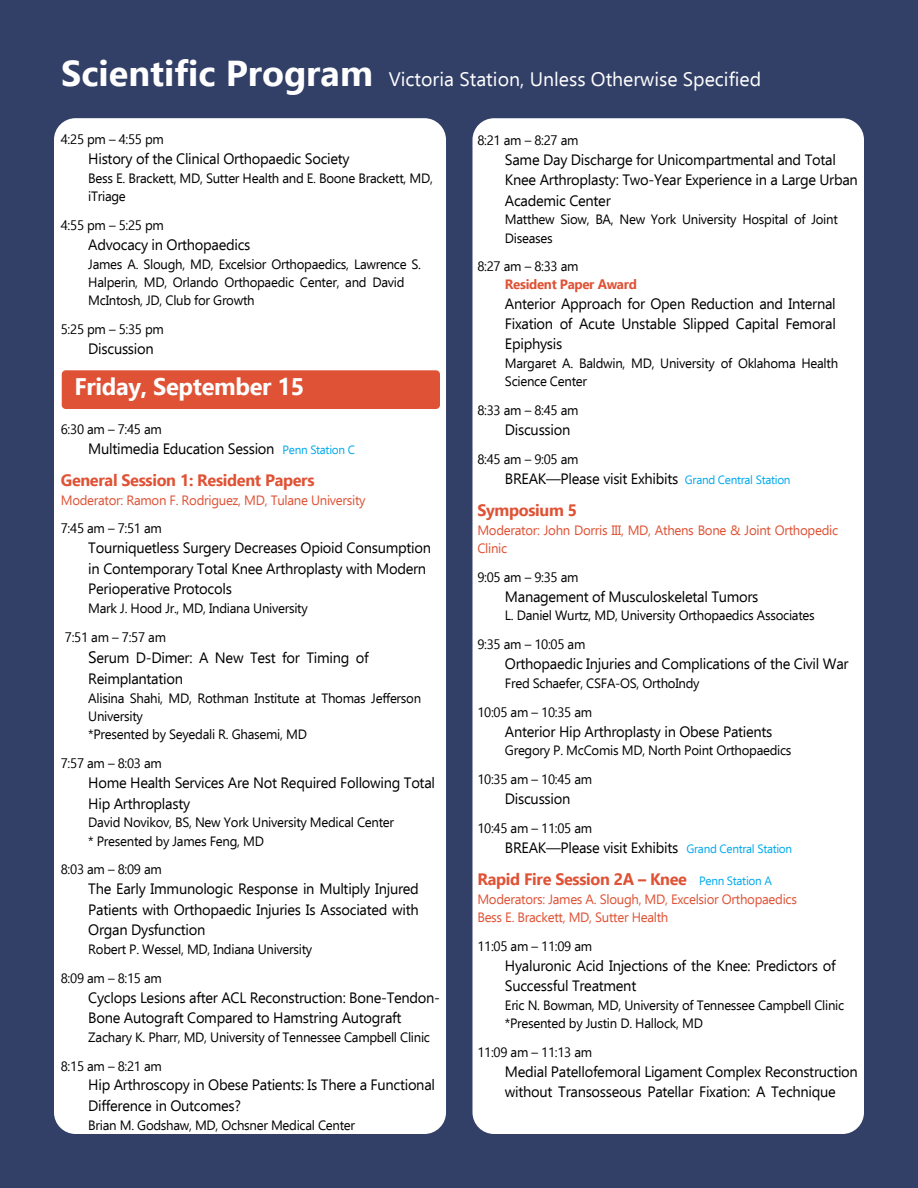
<style>
.page{position:relative;width:918px;height:1188px;background:#323f67}
.page>*{position:absolute;margin:0;border:0;box-sizing:border-box;transform-origin:0 0}
.t1{font:700 24px "Ebrima";letter-spacing:-.015em;color:#fff}
.t2{font:19.5px "Ebrima";color:#fff}
.t3{font:700 16.5px "Ebrima";letter-spacing:-.02em;color:#df5235}
.t4{font:15px/20.4px "Ebrima";letter-spacing:-.02em;color:#000}
.t5{font:13.5px/18.3px "Ebrima";letter-spacing:-.02em;color:#000}
.t6{font:13.5px/18.3px "Ebrima";letter-spacing:-.02em;color:#df5235}
.t7{font:700 13.5px "Ebrima";letter-spacing:-.025em;color:#df5235}
.s1{font-weight:700;font-size:36px}
.s2{font-size:12px;color:#00a9ec}
.s3{font-weight:400;font-size:12px;color:#00a9ec}
.s4{font-size:16.5px}
</style>
<div class="page">
<div style="left:472px;top:118px;width:392px;height:1016px;background:#fff;border-radius:22px"></div>
<div style="left:54px;top:118px;width:392px;height:1016px;background:#fff;border-radius:22px"></div>
<div style="left:62px;top:370px;width:378px;height:39px;background:#df5235;border-radius:4px"></div>
<h2 class="t2" style="left:61px;top:72px;width:702px"><span class="s1">Scientific Program</span> Victoria Station, Unless Otherwise Specified</h2>
<p class="t5" style="left:61px;top:131px;width:105px">4:25 pm – 4:55 pm</p>
<p class="t4" style="left:88px;top:150px;width:263px">History of the Clinical Orthopaedic Society</p>
<p class="t5" style="left:88px;top:170px;width:346px">Bess E. Brackett, MD, Sutter Health and E. Boone Brackett, MD, iTriage</p>
<p class="t5" style="left:61px;top:217px;width:105px">4:55 pm – 5:25 pm</p>
<p class="t4" style="left:88px;top:236px;width:164px">Advocacy in Orthopaedics</p>
<p class="t5" style="left:88px;top:256px;width:334px">James A. Slough, MD, Excelsior Orthopaedics, Lawrence S.<br>Halperin, MD, Orlando Orthopaedic Center, and David<br>McIntosh, JD, Club for Growth</p>
<p class="t5" style="left:61px;top:321px;width:105px">5:25 pm – 5:35 pm</p>
<p class="t4" style="left:88px;top:340px;width:67px">Discussion</p>
<p class="t5" style="left:477px;top:132px;width:103px">8:21 am – 8:27 am</p>
<p class="t4" style="left:505px;top:151px;width:355px">Same Day Discharge for Unicompartmental and Total<br>Knee Arthroplasty: Two-Year Experience in a Large Urban<br>Academic Center</p>
<p class="t5" style="left:505px;top:212px;width:334px">Matthew Siow, BA, New York University Hospital of Joint<br>Diseases</p>
<p class="t5" style="left:477px;top:259px;width:103px">8:27 am – 8:33 am</p>
<p class="t7" style="left:505px;top:279px;width:134px">Resident Paper Award</p>
<p class="t4" style="left:505px;top:295px;width:332px;text-align:justify">Anterior Approach for Open Reduction and Internal Fixation of Acute Unstable Slipped Capital Femoral Epiphysis</p>
<p class="t5" style="left:505px;top:355px;width:335px">Margaret A. Baldwin, MD, University of Oklahoma Health<br>Science Center</p>
<p class="t5" style="left:477px;top:403px;width:103px">8:33 am – 8:45 am</p>
<p class="t4" style="left:505px;top:421px;width:67px">Discussion</p>
<p class="t5" style="left:477px;top:452px;width:103px">8:45 am – 9:05 am</p>
<p class="t4" style="left:505px;top:470px;width:287px">BREAK—Please visit Exhibits <span class="s2">Grand Central Station</span></p>
<p class="t3" style="left:477px;top:503px;width:101px">Symposium 5</p>
<p class="t6" style="left:477px;top:522px;width:362px">Moderator: John Dorris III, MD, Athens Bone &amp; Joint Orthopedic<br>Clinic</p>
<p class="t5" style="left:477px;top:569px;width:103px">9:05 am – 9:35 am</p>
<p class="t4" style="left:505px;top:588px;width:255px">Management of Musculoskeletal Tumors</p>
<p class="t5" style="left:477px;top:603px;width:339px;line-height:28.8px;text-indent:28px">L. Daniel Wurtz, MD, University Orthopaedics Associates<br>9:35 am – 10:05 am</p>
<p class="t4" style="left:505px;top:655px;width:345px">Orthopaedic Injuries and Complications of the Civil War</p>
<p class="t5" style="left:477px;top:670px;width:224px;line-height:28.8px;text-indent:28px">Fred Schaefer, CSFA-OS, OrthoIndy<br>10:05 am – 10:35 am</p>
<p class="t4" style="left:505px;top:723px;width:269px">Anterior Hip Arthroplasty in Obese Patients</p>
<p class="t5" style="left:477px;top:738px;width:316px;line-height:28.8px;text-indent:28px">Gregory P. McComis MD, North Point Orthopaedics<br>10:35 am – 10:45 am</p>
<p class="t4" style="left:505px;top:790px;width:67px">Discussion</p>
<p class="t5" style="left:477px;top:821px;width:116px">10:45 am – 11:05 am</p>
<p class="t4" style="left:505px;top:839px;width:289px">BREAK—Please visit Exhibits <span class="s2">Grand Central Station</span></p>
<p class="t3" style="left:477px;top:872px;width:296px">Rapid Fire Session 2A – Knee <span class="s3">Penn Station A</span></p>
<p class="t6" style="left:477px;top:891px;width:321px">Moderators: James A. Slough, MD, Excelsior Orthopaedics<br>Bess E. Brackett, MD, Sutter Health</p>
<p class="t5" style="left:477px;top:938px;width:116px">11:05 am – 11:09 am</p>
<p class="t4" style="left:505px;top:957px;width:332px">Hyaluronic Acid Injections of the Knee: Predictors of<br>Successful Treatment</p>
<p class="t5" style="left:505px;top:997px;width:341px">Eric N. Bowman, MD, University of Tennessee Campbell Clinic *Presented by Justin D. Hallock, MD</p>
<p class="t5" style="left:477px;top:1044px;width:116px">11:09 am – 11:13 am</p>
<p class="t4" style="left:505px;top:1063px;width:354px">Medial Patellofemoral Ligament Complex Reconstruction without Transosseous Patellar Fixation: A Technique</p>
<h1 class="t1" style="left:74px;top:378px;width:231px">Friday, September 15</h1>
<p class="t5" style="left:61px;top:422px;width:103px">6:30 am – 7:45 am</p>
<p class="t4" style="left:88px;top:440px;width:268px">Multimedia Education Session <span class="s2">Penn Station C</span></p>
<p class="t3" style="left:61px;top:473px;width:255px">General Session 1: Resident Papers</p>
<p class="t6" style="left:61px;top:492px;width:306px">Moderator: Ramon F. Rodriguez, MD, Tulane University</p>
<p class="t5" style="left:61px;top:521px;width:103px">7:45 am – 7:51 am</p>
<p class="t4" style="left:88px;top:539px;width:344px">Tourniquetless Surgery Decreases Opioid Consumption in Contemporary Total Knee Arthroplasty with Modern<br>Perioperative Protocols</p>
<p class="t5" style="left:65px;top:595px;width:244px;line-height:28.8px;text-indent:23px">Mark J. Hood Jr., MD, Indiana University<br>7:51 am – 7:57 am</p>
<p class="t4" style="left:88px;top:649px;width:282px;line-height:20.9px"><span class="s4">S</span>erum D-Dimer: A New Test for Timing of<br>Reimplantation</p>
<p class="t5" style="left:88px;top:690px;width:334px">Alisina Shahi, MD, Rothman Institute at Thomas Jefferson<br>University<br>*Presented by Seyedali R. Ghasemi, MD</p>
<p class="t5" style="left:61px;top:756px;width:103px">7:57 am – 8:03 am</p>
<p class="t4" style="left:88px;top:774px;width:348px">Home Health Services Are Not Required Following Total<br>Hip Arthroplasty</p>
<p class="t5" style="left:88px;top:815px;width:307px">David Novikov, BS, New York University Medical Center * Presented by James Feng, MD</p>
<p class="t5" style="left:61px;top:862px;width:103px">8:03 am – 8:09 am</p>
<p class="t4" style="left:88px;top:880px;width:332px;text-align:justify">The Early Immunologic Response in Multiply Injured Patients with Orthopaedic Injuries Is Associated with Organ Dysfunction</p>
<p class="t5" style="left:61px;top:936px;width:253px;line-height:28.8px;text-indent:28px">Robert P. Wessel, MD, Indiana University<br>8:09 am – 8:15 am</p>
<p class="t4" style="left:88px;top:989px;width:353px">Cyclops Lesions after ACL Reconstruction: Bone-Tendon-<br>Bone Autograft Compared to Hamstring Autograft</p>
<p class="t5" style="left:61px;top:1024px;width:371px;line-height:28.8px;text-indent:28px">Zachary K. Pharr, MD, University of Tennessee Campbell Clinic<br>8:15 am – 8:21 am</p>
<p class="t4" style="left:88px;top:1076px;width:348px">Hip Arthroscopy in Obese Patients: Is There a Functional<br>Difference in Outcomes?</p>
<p class="t5" style="left:88px;top:1117px;width:268px">Brian M. Godshaw, MD, Ochsner Medical Center</p>
</div>
